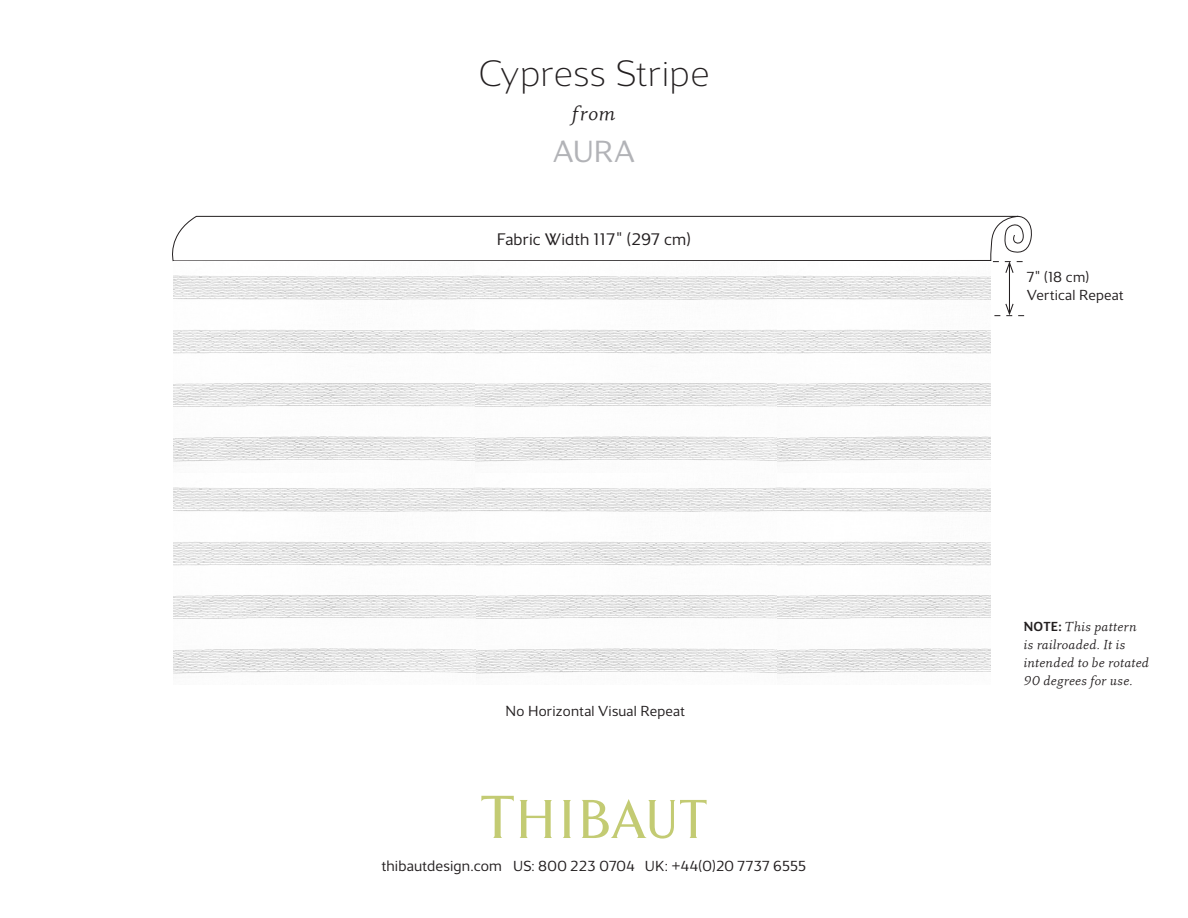
<style>
.page{position:relative;width:1188px;height:918px;background:#fff}
.page>*{position:absolute;margin:0;border:0;box-sizing:border-box;transform-origin:0 0}
.t1{font:200 37.8px "Maya Samuels";letter-spacing:.015em;color:#231f20}
.t2{font:300 31.5px "Maya Samuels";color:#b2b3b7}
.t3{font:20.4px "Eplica Book Italic TT";color:#231f20}
.t4{font:300 17.25px "Maya Samuels";letter-spacing:.01em;color:#231f20}
.t5{font:300 15px "Maya Samuels";letter-spacing:.015em;color:#231f20}
.t6{font:13.5px/18px "Eplica Book Italic TT";letter-spacing:.005em;color:#231f20}
.s1{font-size:15.6px}
.s2{font-family:"Maya Samuels"}
</style>
<div class="page">
<hr style="left:1009px;top:263px;width:1px;height:51px;background:#231f20">
<svg style="left:994px;top:303px;width:30px;height:14px"></svg>
<svg style="left:172px;top:215px;width:860px;height:58px"></svg>
<img style="left:173px;top:261px;width:817px;height:201px">
<img style="left:174px;top:487px;width:603px;height:187px">
<img style="left:777px;top:487px;width:213px;height:187px">
<svg style="left:481px;top:796px;width:71px;height:42px"></svg>
<svg style="left:563px;top:800px;width:8px;height:38px"></svg>
<svg style="left:582px;top:799px;width:125px;height:40px"></svg>
<p class="t1" style="left:478px;top:53px;width:233px">Cypress Stripe</p>
<p class="t3" style="left:572px;top:102px;width:45px">from</p>
<p class="t2" style="left:553px;top:133px;width:83px">AURA</p>
<p class="t4" style="left:497px;top:229px;width:196px">Fabric Width 117" (297 cm)</p>
<p class="t5" style="left:505px;top:702px;width:181px">No Horizontal Visual Repeat</p>
<p class="t5" style="left:382px;top:857px;width:426px"><span class="s1">thibautdesign.com</span> US: 800 223 0704 UK: +44(0)20 7737 6555</p>
<p class="t5" style="left:1027px;top:269px;width:64px">7" (18 cm)</p>
<p class="t5" style="left:1027px;top:287px;width:98px">Vertical Repeat</p>
<p class="t6" style="left:1024px;top:618px;width:127px"><span class="s2">NOTE:</span> This pattern is railroaded. It is intended to be rotated<br>90 degrees for use.</p>
</div>
